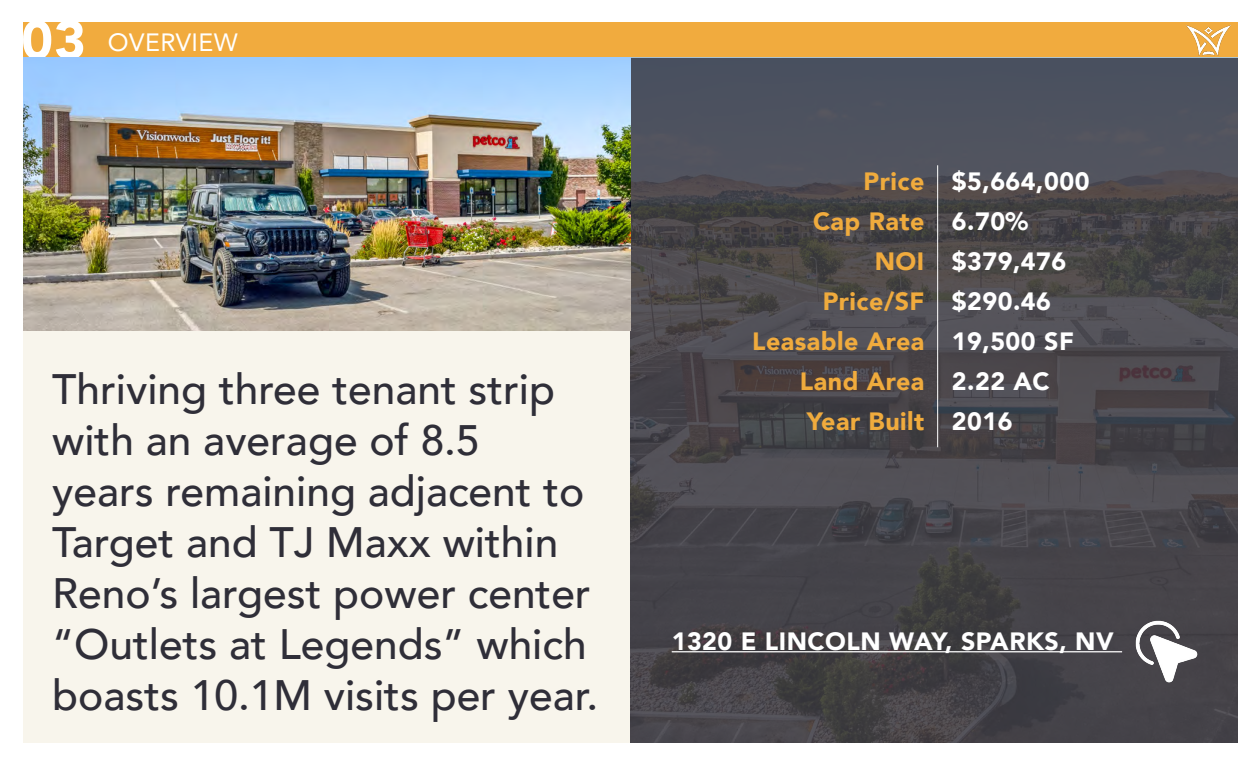
<style>
.page{position:relative;width:1260px;height:765px;background:#fff}
.page>*{position:absolute;margin:0;border:0;box-sizing:border-box;transform-origin:0 0}
.t1{font:900 53.75px "Avenir";color:#fff}
.t2{font:500 42.5px/51px "Avenir";color:#2f2e38}
.t3{font:900 25px/40px "Avenir";letter-spacing:.02em;color:#fff}
.t4{font:900 25px/40px "Avenir";letter-spacing:.02em;color:#f0ab3d;text-align:right}
.t5{font:25px "Avenir";letter-spacing:.02em;color:#fff}
</style>
<div class="page">
<div style="left:23px;top:22px;width:1214px;height:36px;background:#f1ab3e"></div>
<img style="left:1186px;top:25px;width:45px;height:31px">
<div style="left:23px;top:58px;width:607px;height:684px;background:#f8f5ec"></div>
<svg style="left:630px;top:58px;width:608px;height:684px;background:#49484d"></svg>
<hr style="left:937px;top:165px;width:1px;height:282px;background:#fff">
<hr style="left:672px;top:651px;width:450px;height:1px;background:#fff">
<img style="left:1134px;top:619px;width:64px;height:65px">
<img style="left:23px;top:58px;width:607px;height:272px">
<p class="t1" style="left:21px;top:-6px;width:66px">03</p>
<p class="t5" style="left:108px;top:23px;width:131px">OVERVIEW</p>
<p class="t2" style="left:52px;top:361px;width:548px">Thriving three tenant strip with an average of 8.5<br>years remaining adjacent to<br>Target and TJ Maxx within<br>Reno’s largest power center “Outlets at Legends” which boasts 10.1M visits per year.</p>
<p class="t4" style="left:752px;top:161px;width:174px">Price<br>Cap Rate<br>NOI<br>Price/SF<br>Leasable Area<br>Land Area<br>Year Built</p>
<p class="t3" style="left:952px;top:161px;width:139px">$5,664,000<br>6.70% $379,476 $290.46<br>19,500 SF<br>2.22 AC<br>2016</p>
<p class="t3" style="left:672px;top:621px;width:444px">1320 E LINCOLN WAY, SPARKS, NV</p>
</div>
